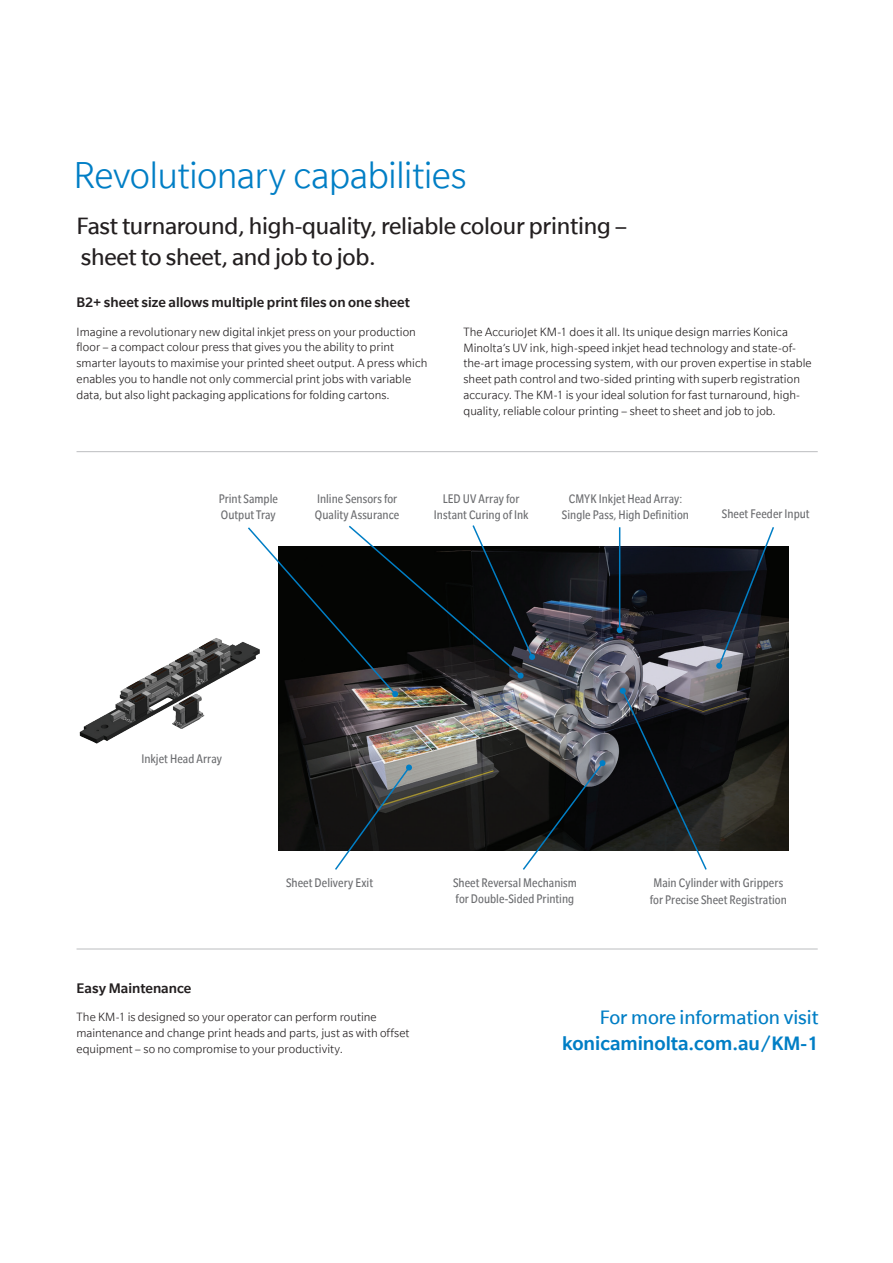
<style>
.page{position:relative;width:893px;height:1263px;background:#fff}
.page>*{position:absolute;margin:0;border:0;box-sizing:border-box;transform-origin:0 0}
.t1{font:300 40.5px "Slate";letter-spacing:-.015em;color:#007ec5}
.t2{font:25.5px/31.5px "Slate";letter-spacing:-.01em;color:#231f20}
.t3{font:500 21px "Slate";color:#007ec5}
.t4{font:21px "Slate";color:#007ec5}
.t5{font:500 15px "Slate";color:#231f20}
.t6{font:condensed 13.5px/16.5px "Slate";letter-spacing:.005em;color:#6c6d70}
.t7{font:300 12.9px/15.8px "Slate";letter-spacing:.005em;color:#231f20}
</style>
<div class="page">
<img style="left:278px;top:546px;width:510px;height:304px">
<hr style="left:619px;top:527px;width:1px;height:103px;background:#007ec5">
<svg style="left:616px;top:627px;width:7px;height:6px"></svg>
<svg style="left:333px;top:764px;width:79px;height:106px"></svg>
<svg style="left:248px;top:525px;width:287px;height:172px"></svg>
<svg style="left:521px;top:760px;width:85px;height:110px"></svg>
<svg style="left:620px;top:688px;width:88px;height:182px;background:#323539"></svg>
<svg style="left:716px;top:527px;width:59px;height:142px;background:#3d4149"></svg>
<img style="left:79px;top:635px;width:187px;height:109px">
<hr style="left:77px;top:451px;width:741px;height:1px;background:#bcbdc0">
<hr style="left:77px;top:949px;width:741px;height:1px;background:#bcbdc0">
<h1 class="t1" style="left:73px;top:155px;width:395px">Revolutionary capabilities</h1>
<h2 class="t2" style="left:77px;top:210px;width:552px">Fast turnaround, high-quality, reliable colour printing – sheet to sheet, and job to job.</h2>
<p class="t5" style="left:77px;top:295px;width:335px">B2+ sheet size allows multiple print files on one sheet</p>
<p class="t7" style="left:77px;top:324px;width:352px">Imagine a revolutionary new digital inkjet press on your production floor – a compact colour press that gives you the ability to print smarter layouts to maximise your printed sheet output. A press which enables you to handle not only commercial print jobs with variable data, but also light packaging applications for folding cartons.</p>
<p class="t7" style="left:463px;top:324px;width:350px">The AccurioJet KM-1 does it all. Its unique design marries Konica Minolta’s UV ink, high-speed inkjet head technology and state-of&shy;the-art image processing system, with our proven expertise in stable sheet path control and two-sided printing with superb registration accuracy. The KM-1 is your ideal solution for fast turnaround, high&shy;quality, reliable colour printing – sheet to sheet and job to job.</p>
<p class="t6" style="left:219px;top:490px;width:61px">Print Sample<br>Output Tray</p>
<p class="t6" style="left:315px;top:490px;width:86px">Inline Sensors for<br>Quality Assurance</p>
<p class="t6" style="left:434px;top:490px;width:96px;text-align:center">LED UV Array for<br>Instant Curing of Ink</p>
<p class="t6" style="left:562px;top:490px;width:129px;text-align:center">CMYK Inkjet Head Array:<br>Single Pass, High Definition</p>
<p class="t6" style="left:722px;top:506px;width:89px">Sheet Feeder Input</p>
<p class="t6" style="left:141px;top:751px;width:82px">Inkjet Head Array</p>
<p class="t6" style="left:286px;top:874px;width:89px">Sheet Delivery Exit</p>
<p class="t6" style="left:453px;top:874px;width:125px">Sheet Reversal Mechanism for Double-Sided Printing</p>
<p class="t6" style="left:650px;top:874px;width:139px">Main Cylinder with Grippers for Precise Sheet Registration</p>
<p class="t5" style="left:77px;top:980px;width:116px">Easy Maintenance</p>
<p class="t7" style="left:77px;top:1009px;width:334px">The KM-1 is designed so your operator can perform routine maintenance and change print heads and parts, just as with offset equipment – so no compromise to your productivity.</p>
<h3 class="t4" style="left:600px;top:1006px;width:220px">For more information visit</h3>
<h3 class="t3" style="left:562px;top:1033px;width:258px">konicaminolta.com.au/KM-1</h3>
</div>
